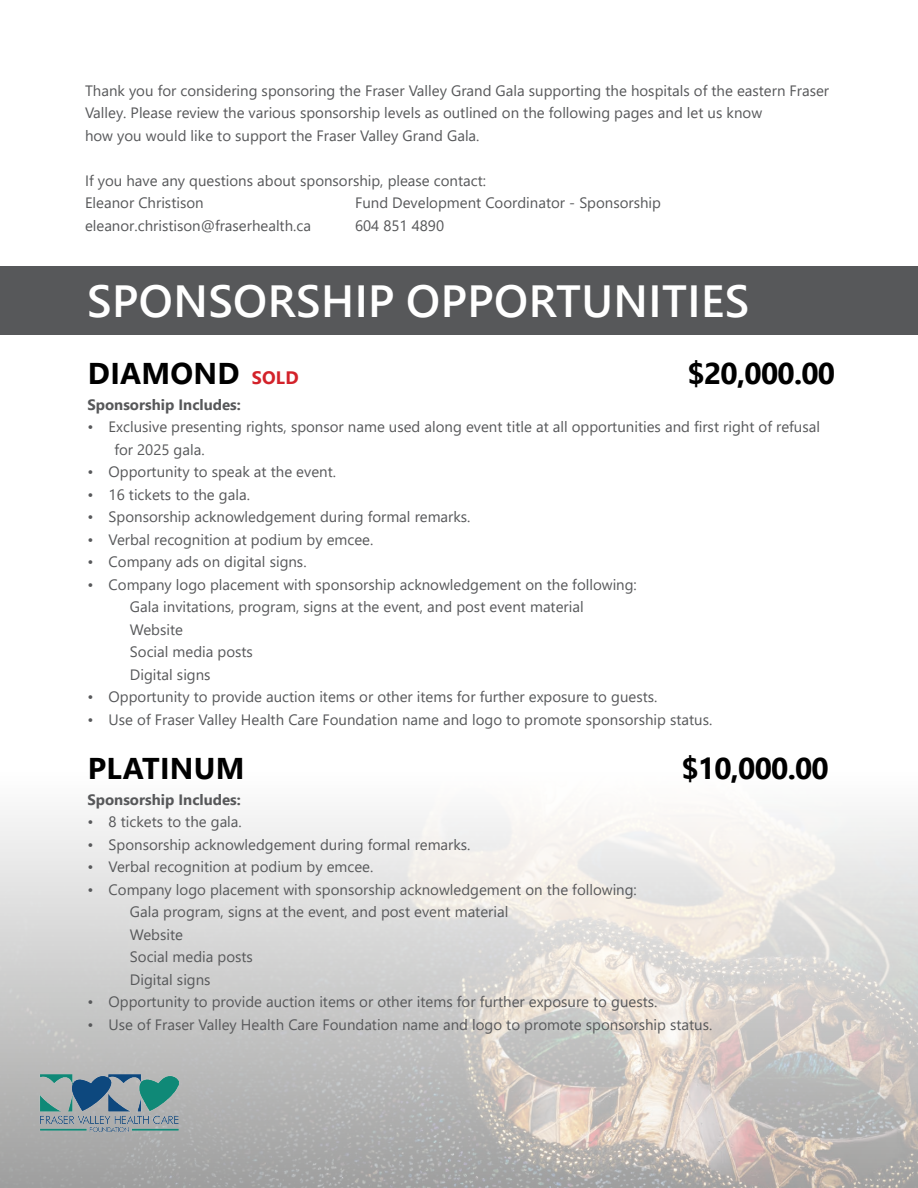
<style>
.page{position:relative;width:918px;height:1188px;background:#fff}
.page>*{position:absolute;margin:0;border:0;box-sizing:border-box;transform-origin:0 0}
.t1{font:600 45px "Segoe UI";letter-spacing:.01em;color:#fff}
.t2{font:700 30px "Segoe UI";letter-spacing:.01em;color:#000}
.t3{font:15px/22.5px "Segoe UI";color:#57585a}
.t4{font:700 15px "Segoe UI";color:#57585a}
.s1{font-size:18px;color:#d3222a}
</style>
<div class="page">
<img style="left:0;top:815px;width:918px;height:373px">
<div style="left:0;top:266px;width:918px;height:68px;background:#57585a"></div>
<img style="left:40px;top:1075px;width:139px;height:56px">
<p class="t3" style="left:85px;top:78px;width:746px">Thank you for considering sponsoring the Fraser Valley Grand Gala supporting the hospitals of the eastern Fraser<br>Valley. Please review the various sponsorship levels as outlined on the following pages and let us know<br>how you would like to support the Fraser Valley Grand Gala.</p>
<p class="t3" style="left:85px;top:168px;width:403px">If you have any questions about sponsorship, please contact:<br>Eleanor Christison</p>
<p class="t3" style="left:355px;top:191px;width:308px">Fund Development Coordinator - Sponsorship</p>
<p class="t3" style="left:85px;top:213px;width:227px">eleanor.christison@fraserhealth.ca</p>
<p class="t3" style="left:355px;top:213px;width:91px">604 851 4890</p>
<h1 class="t1" style="left:87px;top:258px;width:664px">SPONSORSHIP OPPORTUNITIES</h1>
<h2 class="t2" style="left:88px;top:345px;width:212px">DIAMOND <span class="s1">SOLD</span></h2>
<h2 class="t2" style="left:688px;top:345px;width:149px">$20,000.00</h2>
<p class="t4" style="left:87px;top:390px;width:155px">Sponsorship Includes:</p>
<p class="t3" style="left:114px;top:414px;width:707px;text-indent:-27px">• Exclusive presenting rights, sponsor name used along event title at all opportunities and first right of refusal for 2025 gala.</p>
<p class="t3" style="left:87px;top:459px;width:250px">• Opportunity to speak at the event.</p>
<p class="t3" style="left:87px;top:482px;width:164px">• 16 tickets to the gala.</p>
<p class="t3" style="left:87px;top:504px;width:385px">• Sponsorship acknowledgement during formal remarks.</p>
<p class="t3" style="left:87px;top:527px;width:287px">• Verbal recognition at podium by emcee.</p>
<p class="t3" style="left:87px;top:549px;width:221px">• Company ads on digital signs.</p>
<p class="t3" style="left:130px;top:572px;width:508px;text-indent:-43px">• Company logo placement with sponsorship acknowledgement on the following:<br>Gala invitations, program, signs at the event, and post event material Website<br>Social media posts<br>Digital signs</p>
<p class="t3" style="left:87px;top:684px;width:572px">• Opportunity to provide auction items or other items for further exposure to guests.</p>
<p class="t3" style="left:87px;top:707px;width:626px">• Use of Fraser Valley Health Care Foundation name and logo to promote sponsorship status.</p>
<h2 class="t2" style="left:88px;top:740px;width:158px">PLATINUM</h2>
<h2 class="t2" style="left:681px;top:740px;width:149px">$10,000.00</h2>
<p class="t4" style="left:87px;top:785px;width:155px">Sponsorship Includes:</p>
<p class="t3" style="left:87px;top:809px;width:156px">• 8 tickets to the gala.</p>
<p class="t3" style="left:87px;top:832px;width:385px">• Sponsorship acknowledgement during formal remarks.</p>
<p class="t3" style="left:87px;top:854px;width:287px">• Verbal recognition at podium by emcee.</p>
<p class="t3" style="left:130px;top:877px;width:508px;text-indent:-43px">• Company logo placement with sponsorship acknowledgement on the following:<br>Gala program, signs at the event, and post event material<br>Website<br>Social media posts<br>Digital signs</p>
<p class="t3" style="left:87px;top:989px;width:572px">• Opportunity to provide auction items or other items for further exposure to guests.</p>
<p class="t3" style="left:87px;top:1012px;width:626px">• Use of Fraser Valley Health Care Foundation name and logo to promote sponsorship status.</p>
</div>
